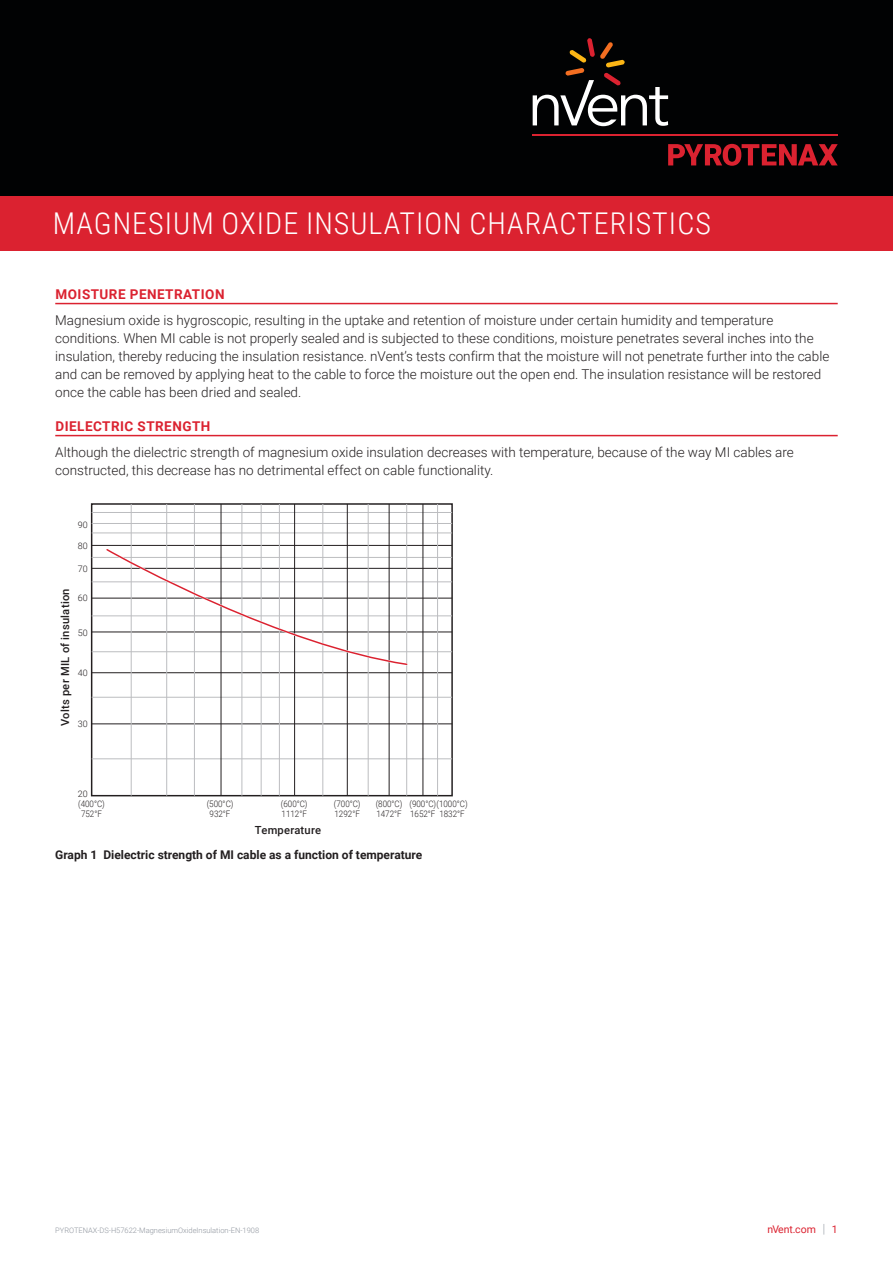
<style>
.page{position:relative;width:893px;height:1263px;background:#fff}
.page>*{position:absolute;margin:0;border:0;box-sizing:border-box;transform-origin:0 0}
.Page_1_Subhead_White{font:300 30px "Roboto Condensed";letter-spacing:.035em;color:#fff}
.Text_-_nVent_Data_Sh{font:300 13.5px/18px "Roboto";color:#231f20}
.Subhead_-_nVent_Data{font:700 13.5px "Roboto";letter-spacing:.035em;color:#db2230}
.t1{font:700 12px "Roboto";color:#231f20}
.t2{font:500 11.1px "Roboto";letter-spacing:.02em;color:#231f20}
.t3{font:10.5px "Roboto";color:#db2230}
.t4{font:300 9px/10.6px "Roboto";color:#231f20;scale:.9 1}
.t5{font:300 9px "Roboto";color:#231f20}
.File_Name__Footer{font:300 7.5px "Roboto";color:#8f959e}
.s1{font-weight:300;font-size:12.6px;color:#8f959e}
</style>
<div class="page">
<div style="left:0;top:0;width:893px;height:196px;background:#010203"></div>
<div style="left:0;top:196px;width:893px;height:55px;background:#db2230"></div>
<hr style="left:55px;top:303px;width:783px;height:1px;background:#db2230">
<hr style="left:55px;top:435px;width:783px;height:1px;background:#db2230">
<div style="left:91px;top:503px;width:362px;height:293px;border:1px solid #231f20"></div>
<hr style="left:92px;top:758px;width:360px;height:1px;background:#bcbdc0">
<hr style="left:92px;top:723px;width:360px;height:1px;background:#231f20">
<hr style="left:92px;top:697px;width:360px;height:1px;background:#bcbdc0">
<hr style="left:92px;top:672px;width:360px;height:1px;background:#231f20">
<hr style="left:92px;top:651px;width:360px;height:1px;background:#bcbdc0">
<hr style="left:92px;top:632px;width:360px;height:1px;background:#231f20">
<hr style="left:92px;top:616px;width:360px;height:1px;background:#bcbdc0">
<hr style="left:92px;top:598px;width:360px;height:1px;background:#231f20">
<hr style="left:92px;top:582px;width:360px;height:1px;background:#bcbdc0">
<hr style="left:92px;top:568px;width:360px;height:1px;background:#231f20">
<hr style="left:92px;top:557px;width:360px;height:1px;background:#bcbdc0">
<hr style="left:92px;top:545px;width:360px;height:1px;background:#231f20">
<hr style="left:92px;top:533px;width:360px;height:1px;background:#bcbdc0">
<hr style="left:92px;top:523px;width:360px;height:1px;background:#bcbdc0">
<hr style="left:92px;top:512px;width:360px;height:1px;background:#bcbdc0">
<hr style="left:131px;top:504px;width:1px;height:292px;background:#bcbdc0">
<hr style="left:166px;top:504px;width:1px;height:292px;background:#bcbdc0">
<hr style="left:194px;top:504px;width:1px;height:292px;background:#bcbdc0">
<hr style="left:221px;top:504px;width:1px;height:292px;background:#231f20">
<hr style="left:242px;top:504px;width:1px;height:292px;background:#bcbdc0">
<hr style="left:261px;top:504px;width:1px;height:292px;background:#bcbdc0">
<hr style="left:279px;top:504px;width:1px;height:292px;background:#bcbdc0">
<hr style="left:294px;top:504px;width:1px;height:292px;background:#231f20">
<hr style="left:323px;top:504px;width:1px;height:292px;background:#bcbdc0">
<hr style="left:347px;top:504px;width:1px;height:292px;background:#231f20">
<hr style="left:368px;top:504px;width:1px;height:292px;background:#bcbdc0">
<hr style="left:389px;top:504px;width:1px;height:292px;background:#231f20">
<hr style="left:406px;top:504px;width:1px;height:292px;background:#bcbdc0">
<hr style="left:423px;top:504px;width:1px;height:292px;background:#231f20">
<hr style="left:437px;top:504px;width:1px;height:292px;background:#bcbdc0">
<svg style="left:104px;top:547px;width:305px;height:120px"></svg>
<svg style="left:668px;top:144px;width:170px;height:22px"></svg>
<hr style="left:533px;top:134px;width:305px;height:2px;background:#db2230">
<svg style="left:533px;top:38px;width:135px;height:88px"></svg>
<p class="Page_1_Subhead_White" style="left:53px;top:202px;width:659px">MAGNESIUM OXIDE INSULATION CHARACTERISTICS</p>
<p class="Subhead_-_nVent_Data" style="left:56px;top:284px;width:171px">MOISTURE PENETRATION</p>
<p class="Text_-_nVent_Data_Sh" style="left:55px;top:311px;width:776px">Magnesium oxide is hygroscopic, resulting in the uptake and retention of moisture under certain humidity and temperature conditions. When MI cable is not properly sealed and is subjected to these conditions, moisture penetrates several inches into the insulation, thereby reducing the insulation resistance. nVent’s tests confirm that the moisture will not penetrate further into the cable and can be removed by applying heat to the cable to force the moisture out the open end. The insulation resistance will be restored once the cable has been dried and sealed.</p>
<p class="Subhead_-_nVent_Data" style="left:56px;top:416px;width:156px">DIELECTRIC STRENGTH</p>
<p class="Text_-_nVent_Data_Sh" style="left:55px;top:443px;width:740px">Although the dielectric strength of magnesium oxide insulation decreases with temperature, because of the way MI cables are constructed, this decrease has no detrimental effect on cable functionality.</p>
<p class="t5" style="left:78px;top:518px;width:11px">90</p>
<p class="t5" style="left:78px;top:539px;width:11px">80</p>
<p class="t5" style="left:78px;top:563px;width:11px">70</p>
<p class="t2" style="left:58px;top:726px;width:139px;rotate:-90deg">Volts per MIL of insulation</p>
<p class="t5" style="left:78px;top:592px;width:11px">60</p>
<p class="t5" style="left:78px;top:626px;width:11px">50</p>
<p class="t5" style="left:78px;top:666px;width:11px">40</p>
<p class="t5" style="left:78px;top:718px;width:11px">30</p>
<p class="t5" style="left:78px;top:787px;width:11px">20</p>
<p class="t4" style="left:78px;top:798px;width:31px;text-align:center">(400°C)<br>752°F</p>
<p class="t1" style="left:55px;top:846px;width:369px">Graph 1 Dielectric strength of MI cable as a function of temperature</p>
<p class="t4" style="left:207px;top:798px;width:31px;text-align:center">(500°C)<br>932°F</p>
<p class="t4" style="left:281px;top:798px;width:31px">(600°C)<br>1112°F</p>
<p class="t2" style="left:255px;top:822px;width:68px">Temperature</p>
<p class="t4" style="left:334px;top:798px;width:31px">(700°C)<br>1292°F</p>
<p class="t4" style="left:376px;top:798px;width:31px">(800°C)<br>1472°F</p>
<p class="t4" style="left:409px;top:798px;width:66px">(900°C)(1000°C)<br>1652°F 1832°F</p>
<p class="File_Name__Footer" style="left:55px;top:1225px;width:205px">PYROTENAX-DS-H57622-MagnesiumOxideInsulation-EN-1908</p>
<p class="t3" style="left:767px;top:1222px;width:72px">nVent.com <span class="s1">|</span> 1</p>
</div>
